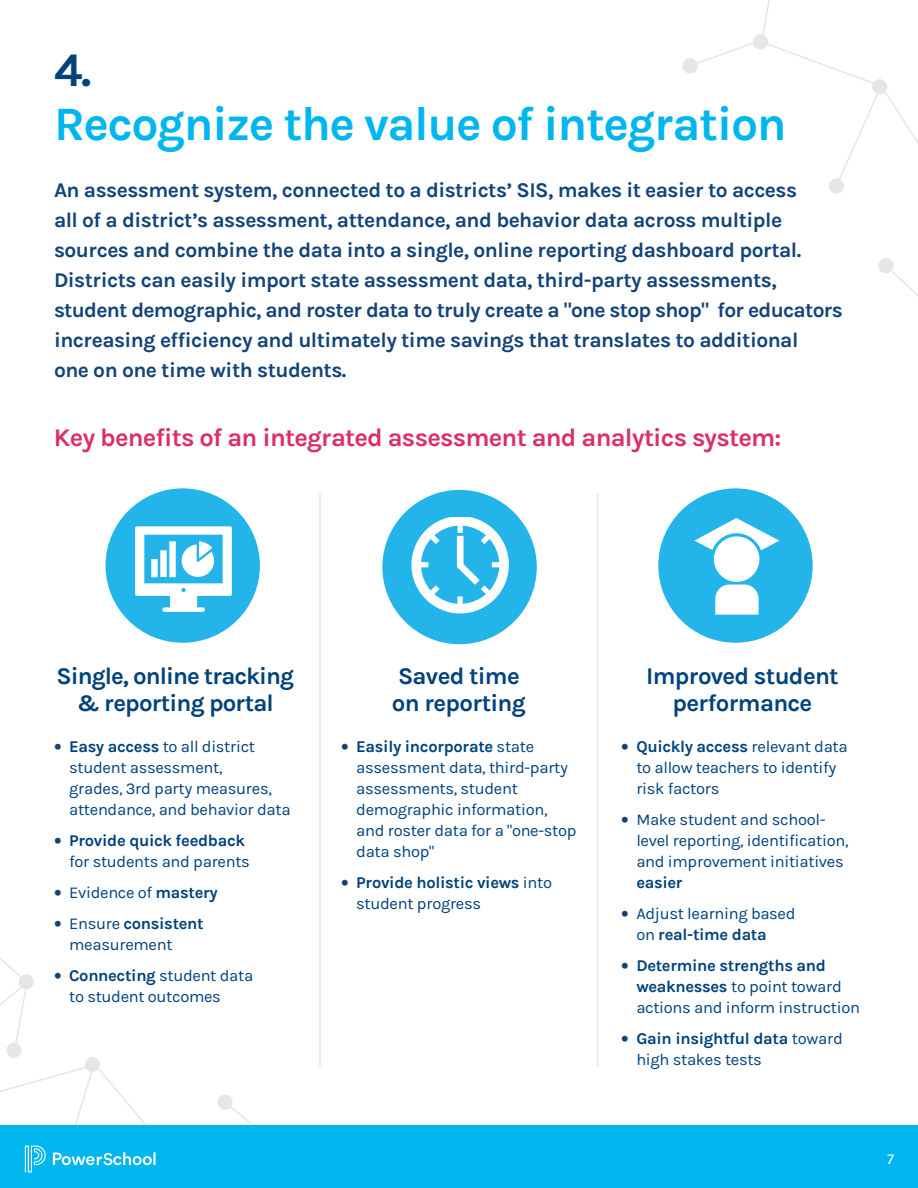
<style>
.page{position:relative;width:918px;height:1188px;background:#fff}
.page>*{position:absolute;margin:0;border:0;box-sizing:border-box;transform-origin:0 0}
.t1{font:700 48px "Karla";letter-spacing:-.03em;color:#00b6ef}
.t2{font:700 48px "Karla";color:#00427c}
.t3{font:700 25.5px "Karla";letter-spacing:-.03em;color:#da2f6b}
.t4{font:700 24px/27px "Karla";letter-spacing:-.03em;color:#00427c;text-align:center}
.t5{font:700 21px/30px "Karla";letter-spacing:-.025em;color:#124379}
.t6{font:16.5px/21px "Karla";letter-spacing:-.02em;color:#00427c}
.t7{font:700 16.5px/21px "Karla";letter-spacing:-.02em;color:#00427c}
.t8{font:15px "Karla";color:#fff}
.s1{font-family:"Calibri";font-weight:700;color:#124379}
.s2{font-weight:700}
.s3{font-family:"Calibri";color:#124379}
.s4{font-weight:400}
</style>
<div class="page">
<svg style="left:217px;top:1095px;width:57px;height:31px"></svg>
<hr style="left:319px;top:494px;width:2px;height:572px;background:#e7e6e6">
<hr style="left:597px;top:494px;width:1px;height:572px;background:#e7e6e6">
<div style="left:106px;top:488px;width:154px;height:155px;background:#23b5e9;border-radius:50%"></div>
<svg style="left:135px;top:526px;width:97px;height:86px"></svg>
<div style="left:382px;top:490px;width:155px;height:154px;background:#23b5e9;border-radius:50%"></div>
<svg style="left:411px;top:518px;width:98px;height:95px"></svg>
<div style="left:658px;top:488px;width:155px;height:155px;background:#23b5e9;border-radius:50%"></div>
<svg style="left:694px;top:518px;width:85px;height:32px"></svg>
<div style="left:714px;top:536px;width:45px;height:46px;background:#fff;border-radius:50%"></div>
<svg style="left:715px;top:585px;width:44px;height:30px"></svg>
<div style="left:829px;top:178px;width:15px;height:16px;background:#e7e6e6;border-radius:50%"></div>
<div style="left:683px;top:58px;width:15px;height:16px;background:#e7e6e6;border-radius:50%"></div>
<svg style="left:688px;top:0;width:230px;height:184px"></svg>
<div style="left:878px;top:258px;width:15px;height:15px;background:#e7e6e6;border-radius:50%"></div>
<svg style="left:888px;top:265px;width:30px;height:31px"></svg>
<div style="left:0;top:1126px;width:918px;height:62px;background:#00b6ef"></div>
<svg style="left:0;top:958px;width:184px;height:215px"></svg>
<p class="t2" style="left:54px;top:42px;width:39px">4.</p>
<p class="t1" style="left:54px;top:96px;width:734px">Recognize the value of integration</p>
<p class="t5" style="left:54px;top:175px;width:790px">An assessment system, connected to a districts’ SIS, makes it easier to access<br>all of a district’s assessment, attendance, and behavior data across multiple sources and combine the data into a single, online reporting dashboard portal.<br>Districts can easily import state assessment data, third-party assessments, student demographic, and roster data to truly create a "one stop shop" for educators increasing efficiency and ultimately time savings that translates to additional<br>one on one time with students.</p>
<p class="t3" style="left:54px;top:423px;width:729px">Key benefits of an integrated assessment and analytics system:</p>
<p class="t4" style="left:57px;top:663px;width:239px">Single, online tracking &amp; reporting portal</p>
<p class="t6" style="left:69px;top:737px;width:223px;text-indent:-15px"><span class="s1">•</span> <span class="s2">Easy access</span> to all district student assessment,<br>grades, 3rd party measures, attendance, and behavior data</p>
<p class="t6" style="left:69px;top:831px;width:182px;text-indent:-15px"><span class="s1">•</span> <span class="s2">Provide quick feedback </span>for students and parents</p>
<p class="t6" style="left:54px;top:883px;width:166px"><span class="s1">•</span> Evidence of <span class="s2">mastery</span></p>
<p class="t6" style="left:69px;top:914px;width:136px;text-indent:-15px"><span class="s1">•</span> Ensure <span class="s2">consistent </span>measurement</p>
<p class="t6" style="left:69px;top:966px;width:186px;text-indent:-15px"><span class="s1">•</span> <span class="s2">Connecting</span> student data to student outcomes</p>
<p class="t4" style="left:392px;top:663px;width:135px;text-align:left">Saved time on reporting</p>
<p class="t6" style="left:356px;top:737px;width:222px;text-indent:-15px"><span class="s1">•</span> <span class="s2">Easily incorporate</span> state assessment data, third-party assessments, student demographic information, and roster data for a "one-stop data shop"</p>
<p class="t7" style="left:356px;top:872px;width:197px;text-indent:-15px"><span class="s3">•</span> Provide holistic views <span class="s4">into student progress</span></p>
<p class="t4" style="left:646px;top:663px;width:194px">Improved student performance</p>
<p class="t6" style="left:636px;top:737px;width:213px;text-indent:-15px"><span class="s1">•</span> <span class="s2">Quickly access</span> relevant data to allow teachers to identify risk factors</p>
<p class="t6" style="left:636px;top:810px;width:214px;text-indent:-15px"><span class="s1">•</span> Make student and school&shy;level reporting, identification, and improvement initiatives <span class="s2">easier</span></p>
<p class="t6" style="left:636px;top:904px;width:161px;text-indent:-15px"><span class="s1">•</span> Adjust learning based on <span class="s2">real-time data</span></p>
<p class="t6" style="left:636px;top:956px;width:225px;text-indent:-15px"><span class="s1">•</span> <span class="s2">Determine strengths and weaknesses</span> to point toward actions and inform instruction</p>
<p class="t6" style="left:636px;top:1029px;width:208px;text-indent:-15px"><span class="s1">•</span> <span class="s2">Gain insightful data</span> toward high stakes tests</p>
<p class="t8" style="left:887px;top:1151px;width:9px">7</p>
</div>
